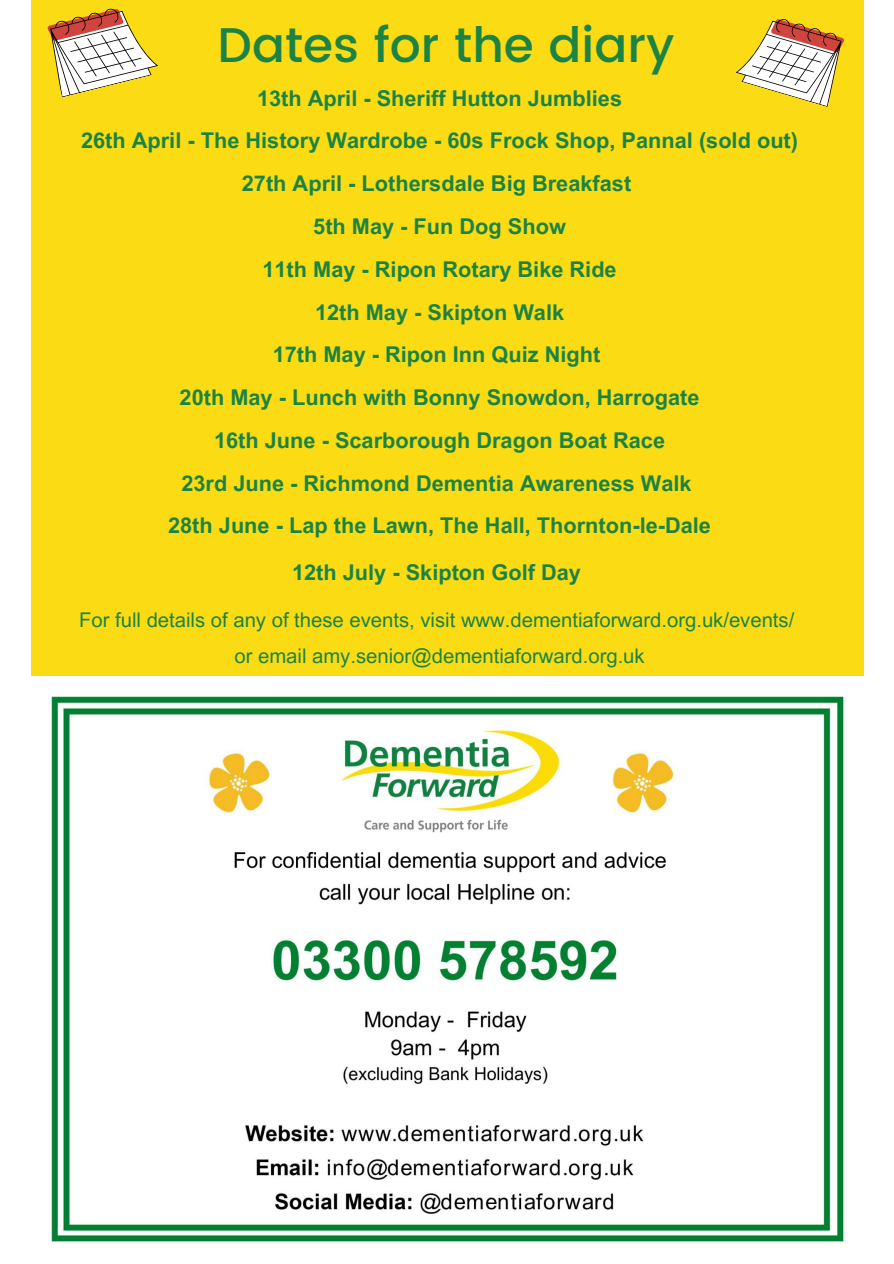
<style>
.page{position:relative;width:894px;height:1264px;background:#fff}
.page>*{position:absolute;margin:0;border:0;box-sizing:border-box;transform-origin:0 0}
.t1{font:500 48.6px "Poppins";color:#1b8343}
.t2{font:700 21.75px "Arial MT Pro";color:#1b8343}
.t3{font:20.25px "Arial MT Pro";color:#1b8343}
</style>
<div class="page">
<div style="left:31px;top:0;width:831px;height:676px;background:#fbdc14"></div>
<svg style="left:736px;top:19px;width:108px;height:88px"></svg>
<svg style="left:47px;top:8px;width:111px;height:89px"></svg>
<img style="left:51px;top:696px;width:794px;height:548px">
<p class="t1" style="left:217px;top:17px;width:458px">Dates for the diary</p>
<p class="t2" style="left:257px;top:90px;width:366px">13th April - Sheriff Hutton Jumblies</p>
<p class="t2" style="left:81px;top:133px;width:718px">26th April - The History Wardrobe - 60s Frock Shop, Pannal (sold out)</p>
<h1 class="t2" style="left:242px;top:175px;width:391px">27th April - Lothersdale Big Breakfast</h1>
<p class="t2" style="left:313px;top:218px;width:254px">5th May - Fun Dog Show</p>
<p class="t2" style="left:262px;top:261px;width:356px">11th May - Ripon Rotary Bike Ride</p>
<p class="t2" style="left:315px;top:304px;width:250px">12th May - Skipton Walk</p>
<p class="t2" style="left:272px;top:346px;width:329px">17th May - Ripon Inn Quiz Night</p>
<p class="t2" style="left:179px;top:389px;width:521px">20th May - Lunch with Bonny Snowdon, Harrogate</p>
<p class="t2" style="left:214px;top:432px;width:452px">16th June - Scarborough Dragon Boat Race</p>
<p class="t2" style="left:181px;top:475px;width:511px">23rd June - Richmond Dementia Awareness Walk</p>
<p class="t2" style="left:168px;top:517px;width:544px">28th June - Lap the Lawn, The Hall, Thornton-le-Dale</p>
<p class="t2" style="left:292px;top:564px;width:290px">12th July - Skipton Golf Day</p>
<p class="t3" style="left:79px;top:612px;width:716px">For full details of any of these events, visit www.dementiaforward.org.uk/events/</p>
<p class="t3" style="left:234px;top:648px;width:411px">or email amy.senior@dementiaforward.org.uk</p>
</div>
